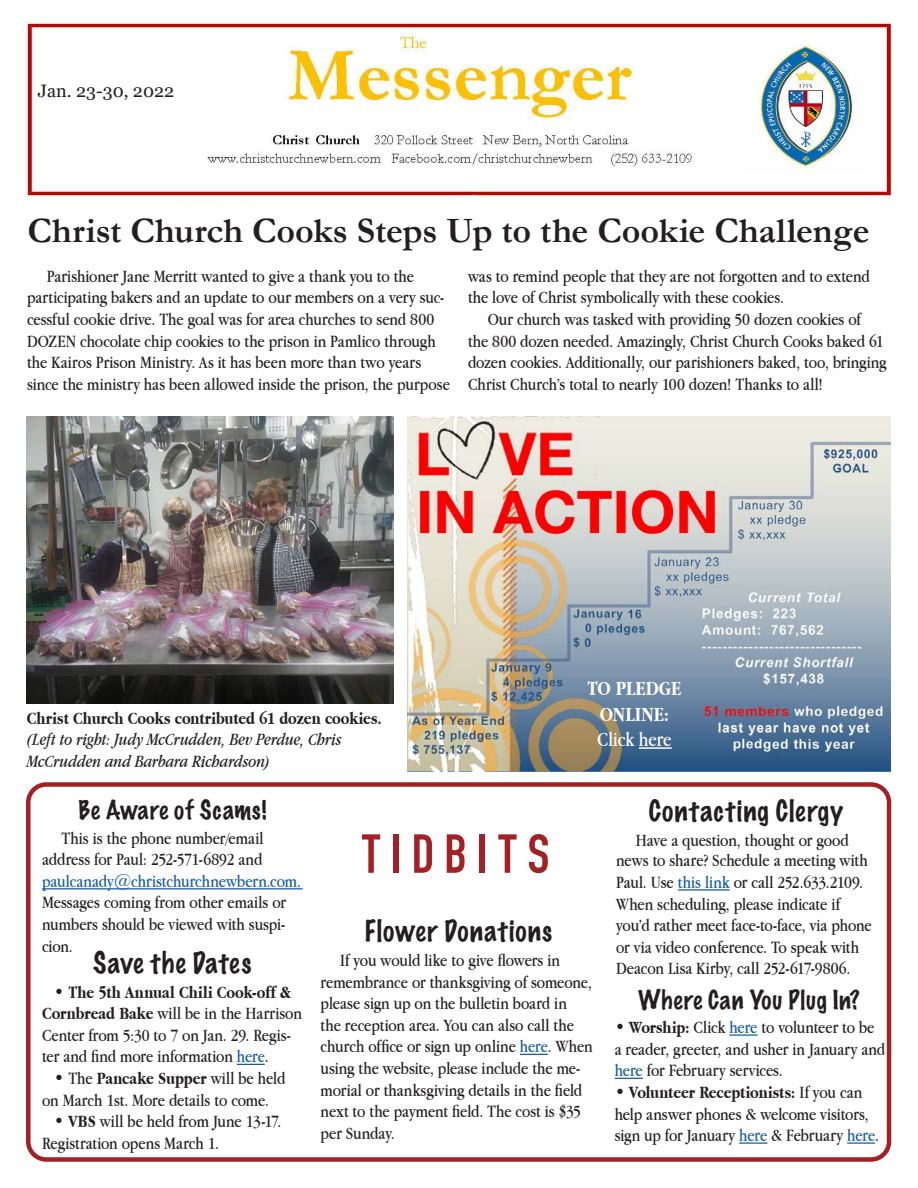
<style>
.page{position:relative;width:918px;height:1188px;background:#fff}
.page>*{position:absolute;margin:0;border:0;box-sizing:border-box;transform-origin:0 0}
.t1{font:700 54px "DIN Condensed";letter-spacing:.19em;color:#a32025}
.t2{font:700 36px "Garamond";letter-spacing:-.005em;color:#231f20}
.t3{font:100 27px "Marker Felt";letter-spacing:.045em;color:#231f20}
.t4{font:100 24px "Marker Felt";letter-spacing:.035em;color:#231f20}
.t5{font:700 21px/25.2px "Apple Garamond";color:#fff;text-align:center}
.t6{font:21px "Apple Garamond";letter-spacing:-.005em;color:#fff}
.t7{font:18px/21.6px "Apple Garamond";letter-spacing:-.005em;color:#231f20}
.t8{font:700 18px/21.6px "Apple Garamond";color:#231f20}
.t9{font:italic 18px "Apple Garamond";color:#231f20}
.t10{font:18px "Georgia";color:#231f20}
.s1{font-weight:400;font-style:italic}
.s2{color:#175d9e}
.s3{font-weight:400}
.s4{font-weight:700}
</style>
<div class="page">
<img style="left:24px;top:20px;width:869px;height:179px">
<div style="left:26px;top:782px;width:865px;height:380px;border:4px solid #a32025;border-radius:18px"></div>
<hr style="left:729px;top:1034px;width:29px;height:2px;background:#175d9e">
<svg style="left:615px;top:1078px;width:28px;height:1px"></svg>
<hr style="left:739px;top:1142px;width:28px;height:2px;background:#175d9e">
<hr style="left:847px;top:1142px;width:28px;height:2px;background:#175d9e">
<hr style="left:678px;top:889px;width:52px;height:2px;background:#175d9e">
<hr style="left:42px;top:888px;width:261px;height:1px;background:#175d9e">
<svg style="left:520px;top:1054px;width:28px;height:1px"></svg>
<img style="left:27px;top:417px;width:366px;height:286px">
<img style="left:407px;top:417px;width:484px;height:354px">
<hr style="left:639px;top:747px;width:33px;height:2px;background:#fff">
<svg style="left:237px;top:1064px;width:28px;height:1px"></svg>
<p class="t10" style="left:38px;top:80px;width:138px">Jan. 23-30, 2022</p>
<p class="t2" style="left:28px;top:206px;width:843px">Christ Church Cooks Steps Up to the Cookie Challenge</p>
<p class="t7" style="left:27px;top:265px;width:425px;text-indent:20px">Parishioner Jane Merritt wanted to give a thank you to the participating bakers and an update to our members on a very suc&shy;cessful cookie drive. The goal was for area churches to send 800<br>DOZEN chocolate chip cookies to the prison in Pamlico through the Kairos Prison Ministry. As it has been more than two years since the ministry has been allowed inside the prison, the purpose</p>
<p class="t7" style="left:468px;top:265px;width:403px">was to remind people that they are not forgotten and to extend the love of Christ symbolically with these cookies.</p>
<p class="t7" style="left:468px;top:308px;width:420px;text-indent:20px">Our church was tasked with providing 50 dozen cookies of<br>the 800 dozen needed. Amazingly, Christ Church Cooks baked 61 dozen cookies. Additionally, our parishioners baked, too, bringing Christ Church’s total to nearly 100 dozen! Thanks to all!</p>
<p class="t8" style="left:27px;top:707px;width:356px">Christ Church Cooks contributed 61 dozen cookies. <span class="s1">(Left to right: Judy McCrudden, Bev Perdue, Chris</span></p>
<p class="t9" style="left:27px;top:751px;width:245px">McCrudden and Barbara Richardson)</p>
<p class="t5" style="left:588px;top:676px;width:95px">TO PLEDGE<br>ONLINE:</p>
<p class="t6" style="left:597px;top:727px;width:76px">Click here</p>
<p class="t4" style="left:78px;top:791px;width:190px">Be Aware of Scams!</p>
<p class="t7" style="left:42px;top:827px;width:260px;text-indent:20px">This is the phone number/email address for Paul: 252-571-6892 and <span class="s2">paulcanady@christchurchnewbern.com.<br></span>Messages coming from other emails or numbers should be viewed with suspi&shy;cion.</p>
<p class="t3" style="left:93px;top:942px;width:160px">Save the Dates</p>
<p class="t8" style="left:54px;top:981px;width:239px"><span class="s3">•</span> The 5th Annual Chili Cook-off &amp;</p>
<p class="t7" style="left:42px;top:1002px;width:261px"><span class="s4">Cornbread Bake</span> will be in the Harrison<br>Center from 5:30 to 7 on Jan. 29. Regis&shy;ter and find more information <span class="s2">here</span>.</p>
<p class="t7" style="left:42px;top:1067px;width:245px;text-indent:12px">• The <span class="s4">Pancake Supper</span> will be held on March 1st. More details to come.</p>
<p class="t7" style="left:42px;top:1110px;width:241px;text-indent:12px">• <span class="s4">VBS</span> will be held from June 13-17.<br>Registration opens March 1.</p>
<p class="t1" style="left:362px;top:818px;width:189px">TIDBITS</p>
<p class="t3" style="left:365px;top:909px;width:189px">Flower Donations</p>
<p class="t7" style="left:321px;top:949px;width:274px;text-indent:20px">If you would like to give flowers in remembrance or thanksgiving of someone, please sign up on the bulletin board in<br>the reception area. You can also call the church office or sign up online <span class="s2">here</span>. When using the website, please include the me&shy;morial or thanksgiving details in the field next to the payment field. The cost is $35 per Sunday.</p>
<p class="t3" style="left:649px;top:790px;width:196px">Contacting Clergy</p>
<p class="t7" style="left:616px;top:829px;width:257px;text-indent:20px">Have a question, thought or good news to share? Schedule a meeting with Paul. Use <span class="s2">this link</span> or call 252.633.2109.<br>When scheduling, please indicate if you’d rather meet face-to-face, via phone or via video conference. To speak with Deacon Lisa Kirby, call 252-617-9806.</p>
<p class="t4" style="left:638px;top:981px;width:223px">Where Can You Plug In?</p>
<p class="t7" style="left:615px;top:1016px;width:272px">• <span class="s4">Worship:</span> Click <span class="s2">here</span> to volunteer to be a reader, greeter, and usher in January and <span class="s2">here</span> for February services.</p>
<p class="t7" style="left:615px;top:1081px;width:266px">• <span class="s4">Volunteer Receptionists:</span> If you can help answer phones &amp; welcome visitors, sign up for January <span class="s2">here</span> &amp; February <span class="s2">here</span>.</p>
</div>
